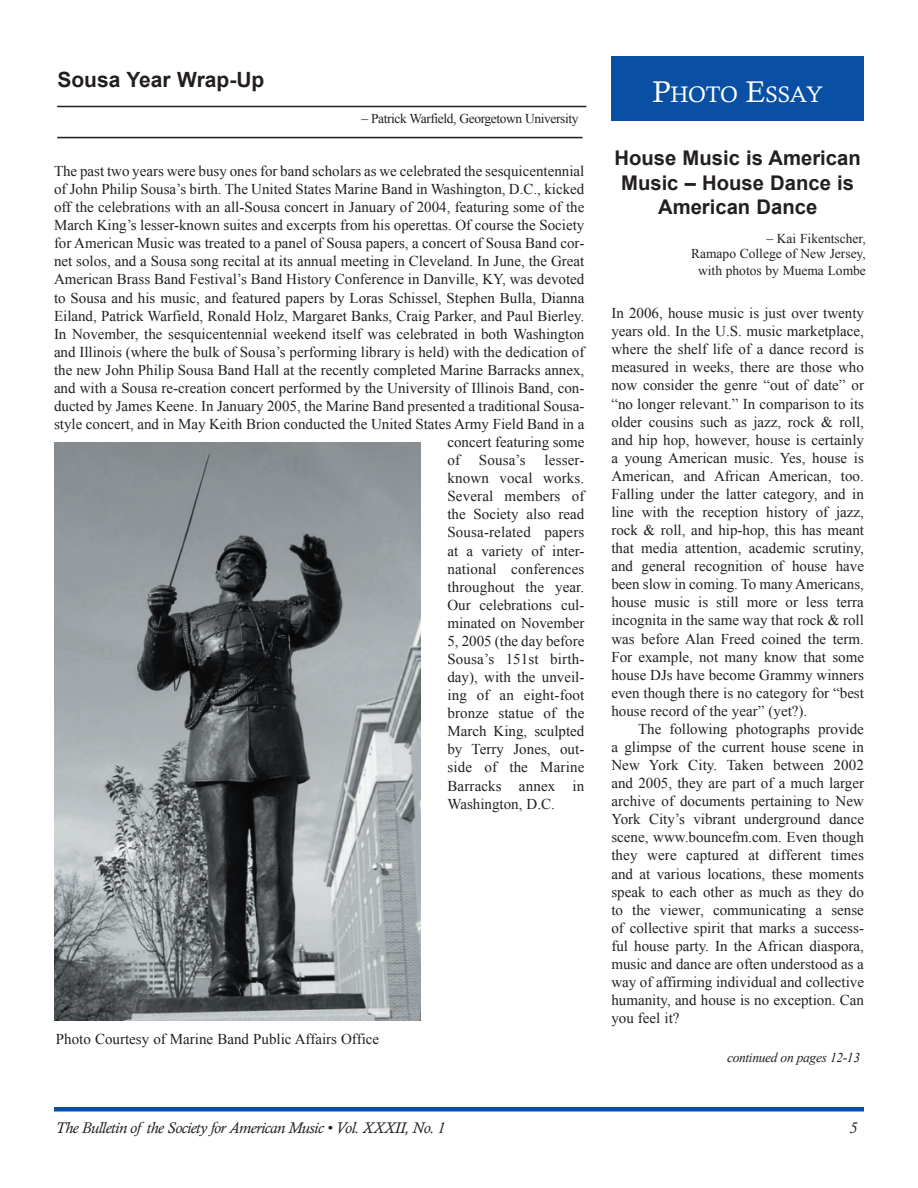
<style>
.page{position:relative;width:918px;height:1188px;background:#fff}
.page>*{position:absolute;margin:0;border:0;box-sizing:border-box;transform-origin:0 0}
.t1{font:22.5px "Calisto";letter-spacing:-.015em;color:#fff}
.t2{font:700 21px "Arial";color:#231f20}
.t3{font:700 20.25px/24.5px "Arial";color:#231f20;text-align:center}
.t4{font:italic 15.75px "Calisto";letter-spacing:-.025em;color:#231f20}
.t5{font:15px/18px "Times New Roman";color:#231f20;text-align:justify}
.t6{font:13.5px/15px "Times New Roman";color:#231f20;text-align:right}
.t7{font:13.5px "Times New Roman";letter-spacing:-.03em;color:#231f20}
.t8{font:italic 13.5px "Times New Roman";letter-spacing:-.025em;color:#231f20}
.s1{font-size:30px}
</style>
<div class="page">
<div style="left:54px;top:1107px;width:810px;height:5px;background:#094fa3"></div>
<div style="left:611px;top:56px;width:253px;height:65px;background:#094fa3"></div>
<img style="left:54px;top:443px;width:366px;height:578px">
<hr style="left:57px;top:137px;width:525px;height:1px;background:#231f20">
<hr style="left:57px;top:106px;width:529px;height:1px;background:#231f20">
<h2 class="t2" style="left:57px;top:66px;width:208px">Sousa Year Wrap-Up</h2>
<p class="t7" style="left:361px;top:109px;width:219px">– Patrick Warfield, Georgetown University</p>
<p class="t5" style="left:54px;top:162px;width:532px">The past two years were busy ones for band scholars as we celebrated the sesquicentennial</p>
<p class="t5" style="left:54px;top:180px;width:532px">of John Philip Sousa’s birth. The United States Marine Band in Washington, D.C., kicked</p>
<p class="t5" style="left:54px;top:198px;width:532px">off the celebrations with an all-Sousa concert in January of 2004, featuring some of the</p>
<p class="t5" style="left:54px;top:216px;width:532px">March King’s lesser-known suites and excerpts from his operettas. Of course the Society</p>
<p class="t5" style="left:54px;top:234px;width:532px">for American Music was treated to a panel of Sousa papers, a concert of Sousa Band cor-</p>
<p class="t5" style="left:54px;top:252px;width:532px">net solos, and a Sousa song recital at its annual meeting in Cleveland. In June, the Great</p>
<p class="t5" style="left:54px;top:270px;width:532px">American Brass Band Festival’s Band History Conference in Danville, KY, was devoted</p>
<p class="t5" style="left:54px;top:288px;width:532px">to Sousa and his music, and featured papers by Loras Schissel, Stephen Bulla, Dianna</p>
<p class="t5" style="left:54px;top:306px;width:532px">Eiland, Patrick Warfield, Ronald Holz, Margaret Banks, Craig Parker, and Paul Bierley.</p>
<p class="t5" style="left:54px;top:324px;width:532px">In November, the sesquicentennial weekend itself was celebrated in both Washington</p>
<p class="t5" style="left:54px;top:342px;width:532px">and Illinois (where the bulk of Sousa’s performing library is held) with the dedication of</p>
<p class="t5" style="left:54px;top:361px;width:532px">the new John Philip Sousa Band Hall at the recently completed Marine Barracks annex,</p>
<p class="t5" style="left:54px;top:379px;width:532px">and with a Sousa re-creation concert performed by the University of Illinois Band, con-</p>
<p class="t5" style="left:54px;top:397px;width:532px">ducted by James Keene. In January 2005, the Marine Band presented a traditional Sousa-</p>
<p class="t5" style="left:54px;top:415px;width:532px">style concert, and in May Keith Brion conducted the United States Army Field Band in a</p>
<p class="t5" style="left:447px;top:433px;width:138px">concert featuring some</p>
<p class="t5" style="left:447px;top:451px;width:14px">of</p>
<p class="t5" style="left:479px;top:451px;width:48px">Sousa’s</p>
<p class="t5" style="left:447px;top:451px;width:138px;text-indent:97px">lesser&shy;known vocal works.<br>Several members of the Society also read Sousa-related papers at a variety of inter&shy;national conferences throughout the year.<br>Our celebrations cul&shy;minated on November 5, 2005 (the day before Sousa’s 151st birth&shy;day), with the unveil&shy;ing of an eight-foot bronze statue of the March King, sculpted by Terry Jones, out&shy;side of the Marine Barracks annex in Washington, D.C.</p>
<p class="t5" style="left:56px;top:1029px;width:325px">Photo Courtesy of Marine Band Public Affairs Office</p>
<h1 class="t1" style="left:652px;top:82px;width:172px"><span class="s1">P</span>HOTO <span class="s1">E</span>SSAY</h1>
<h3 class="t3" style="left:615px;top:147px;width:248px">House Music is American<br>Music – House Dance is<br>American Dance</h3>
<p class="t6" style="left:691px;top:231px;width:176px">– Kai Fikentscher,<br>Ramapo College of New Jersey,</p>
<p class="t6" style="left:698px;top:262px;width:169px">with photos by Muema Lombe</p>
<p class="t5" style="left:611px;top:304px;width:254px">In 2006, house music is just over twenty years old. In the U.S. music marketplace, where the shelf life of a dance record is measured in weeks, there are those who now consider the genre “out of date” or “no longer relevant.” In comparison to its older cousins such as jazz, rock &amp; roll, and hip hop, however, house is certainly a young American music. Yes, house is American, and African American, too.<br>Falling under the latter category, and in line with the reception history of jazz, rock &amp; roll, and hip-hop, this has meant that media attention, academic scrutiny, and general recognition of house have been slow in coming. To many Americans, house music is still more or less terra incognita in the same way that rock &amp; roll was before Alan Freed coined the term.<br>For example, not many know that some house DJs have become Grammy winners even though there is no category for “best house record of the year” (yet?).</p>
<p class="t5" style="left:611px;top:720px;width:254px;text-indent:27px">The following photographs provide a glimpse of the current house scene in New York City. Taken between 2002 and 2005, they are part of a much larger archive of documents pertaining to New York City’s vibrant underground dance scene, www.bouncefm.com. Even though they were captured at different times and at various locations, these moments speak to each other as much as they do to the viewer, communicating a sense of collective spirit that marks a success&shy;ful house party. In the African diaspora, music and dance are often understood as a way of affirming individual and collective humanity, and house is no exception. Can you feel it?</p>
<p class="t8" style="left:727px;top:1049px;width:135px">continued on pages 12-13</p>
<p class="t4" style="left:56px;top:1119px;width:391px">The Bulletin of the Society for American Music • Vol. XXXII, No. 1</p>
<p class="t4" style="left:849px;top:1119px;width:9px">5</p>
</div>
